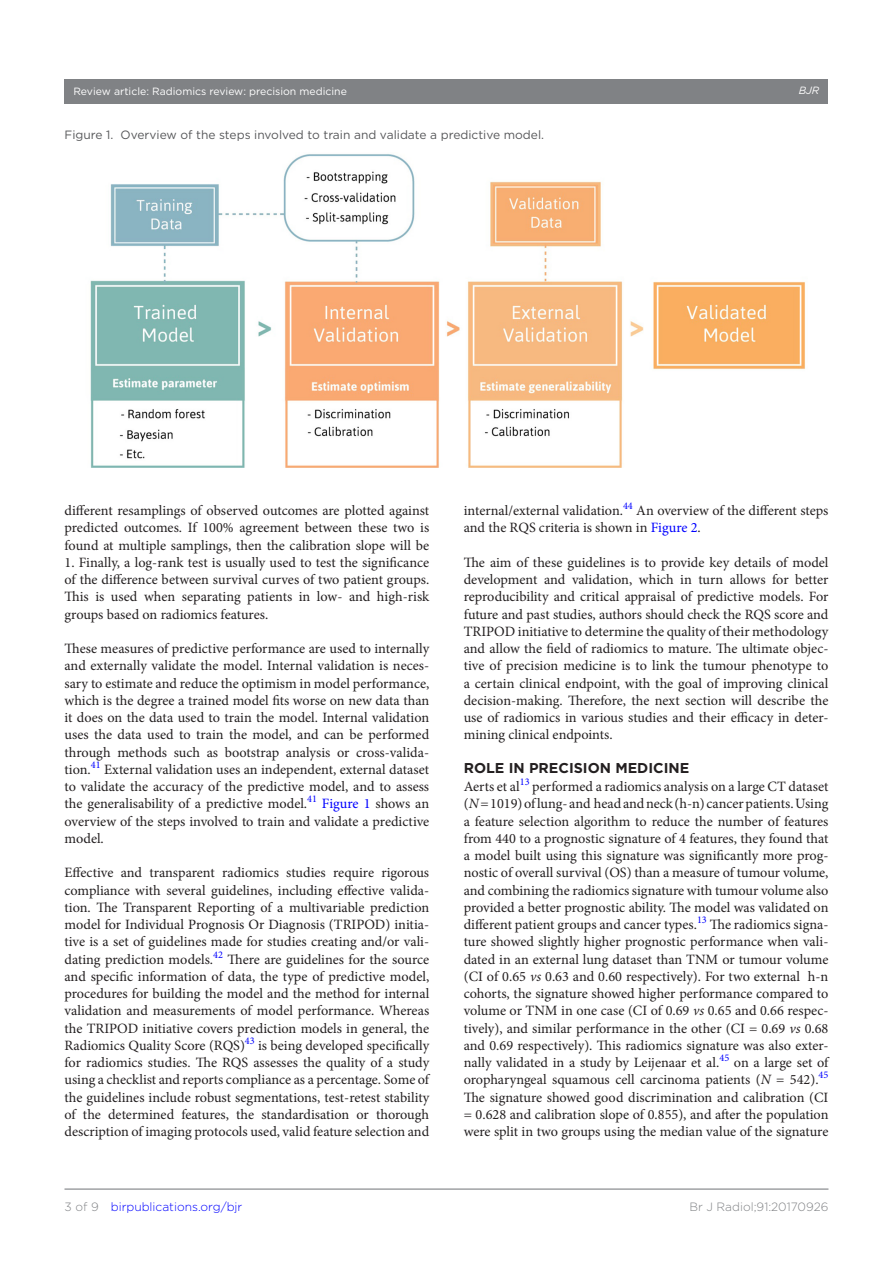
<style>
.page{position:relative;width:893px;height:1263px;background:#fff}
.page>*{position:absolute;margin:0;border:0;box-sizing:border-box;transform-origin:0 0}
.t1{font:14.25px/17.2px "Minion Pro";color:#231f20;text-align:justify}
.t2{font:700 14.25px "Gotham";color:#231f20}
.t3{font:12px "Gotham";color:#57585a}
.t4{font:300 12px "Gotham";color:#00f}
.t5{font:300 12px "Gotham";color:#808285}
.t6{font:10.5px "Gotham";color:#fff}
.t7{font:italic 10.5px "Gotham";color:#fff}
.s1{color:#00f}
.s2{font-style:italic}
.s3{color:#808285}
</style>
<div class="page">
<hr style="left:64px;top:1188px;width:764px;height:2px;background:#808285">
<div style="left:64px;top:79px;width:764px;height:24px;background:#808285"></div>
<img style="left:90px;top:154px;width:715px;height:314px">
<p class="t6" style="left:74px;top:85px;width:275px">Review article: Radiomics review: precision medicine</p>
<p class="t7" style="left:799px;top:85px;width:22px">BJR</p>
<p class="t3" style="left:64px;top:127px;width:481px">Figure 1. Overview of the steps involved to train and validate a predictive model.</p>
<p class="t1" style="left:64px;top:502px;width:366px">different resamplings of observed outcomes are plotted against predicted outcomes. If 100% agreement between these two is found at multiple samplings, then the calibration slope will be</p>
<p class="t1" style="left:64px;top:554px;width:366px">1. Finally, a log-rank test is usually used to test the significance of the difference between survival curves of two patient groups.<br>This is used when separating patients in low- and high-risk groups based on radiomics features.</p>
<p class="t1" style="left:64px;top:640px;width:366px">These measures of predictive performance are used to internally and externally validate the model. Internal validation is neces&shy;sary to estimate and reduce the optimism in model performance, which is the degree a trained model fits worse on new data than it does on the data used to train the model. Internal validation uses the data used to train the model, and can be performed through methods such as bootstrap analysis or cross-valida&shy;tion.<sup>41</sup> External validation uses an independent, external dataset to validate the accuracy of the predictive model, and to assess the generalisability of a predictive model.<sup>41</sup> <span class="s1">Figure 1</span> shows an overview of the steps involved to train and validate a predictive model.</p>
<p class="t1" style="left:64px;top:864px;width:366px">Effective and transparent radiomics studies require rigorous compliance with several guidelines, including effective valida&shy;tion. The Transparent Reporting of a multivariable prediction model for Individual Prognosis Or Diagnosis (TRIPOD) initia&shy;tive is a set of guidelines made for studies creating and/or vali&shy;dating prediction models.<sup>42</sup> There are guidelines for the source and specific information of data, the type of predictive model, procedures for building the model and the method for internal validation and measurements of model performance. Whereas the TRIPOD initiative covers prediction models in general, the Radiomics Quality Score (RQS)<sup>43</sup> is being developed specifically for radiomics studies. The RQS assesses the quality of a study using a checklist and reports compliance as a percentage. Some of the guidelines include robust segmentations, test-retest stability of the determined features, the standardisation or thorough description of imaging protocols used, valid feature selection and</p>
<p class="t1" style="left:464px;top:502px;width:366px">internal/external validation.<sup>44</sup> An overview of the different steps and the RQS criteria is shown in <span class="s1">Figure 2</span>.</p>
<p class="t1" style="left:464px;top:554px;width:366px">The aim of these guidelines is to provide key details of model development and validation, which in turn allows for better reproducibility and critical appraisal of predictive models. For future and past studies, authors should check the RQS score and TRIPOD initiative to determine the quality of their methodology and allow the field of radiomics to mature. The ultimate objec&shy;tive of precision medicine is to link the tumour phenotype to a certain clinical endpoint, with the goal of improving clinical decision-making. Therefore, the next section will describe the use of radiomics in various studies and their efficacy in deter&shy;mining clinical endpoints.</p>
<p class="t2" style="left:464px;top:759px;width:227px">ROLE IN PRECISION MEDICINE</p>
<p class="t1" style="left:464px;top:778px;width:366px">Aerts et al<sup>13</sup> performed a radiomics analysis on a large CT dataset (<span class="s2">N</span> = 1019) of lung- and head and neck (h-n) cancer patients. Using a feature selection algorithm to reduce the number of features from 440 to a prognostic signature of 4 features, they found that a model built using this signature was significantly more prog&shy;nostic of overall survival (OS) than a measure of tumour volume, and combining the radiomics signature with tumour volume also provided a better prognostic ability. The model was validated on different patient groups and cancer types.<sup>13</sup> The radiomics signa&shy;ture showed slightly higher prognostic performance when vali&shy;dated in an external lung dataset than TNM or tumour volume (CI of 0.65 <span class="s2">vs</span> 0.63 and 0.60 respectively). For two external h-n cohorts, the signature showed higher performance compared to volume or TNM in one case (CI of 0.69 <span class="s2">vs</span> 0.65 and 0.66 respec&shy;tively), and similar performance in the other (CI = 0.69 <span class="s2">vs</span> 0.68 and 0.69 respectively). This radiomics signature was also exter&shy;nally validated in a study by Leijenaar et al.<sup>45</sup> on a large set of oropharyngeal squamous cell carcinoma patients (<span class="s2">N</span> = 542).<sup>45<br></sup>The signature showed good discrimination and calibration (CI = 0.628 and calibration slope of 0.855), and after the population were split in two groups using the median value of the signature</p>
<p class="t4" style="left:64px;top:1199px;width:179px"><span class="s3">3 of 9</span> birpublications.org/bjr</p>
<p class="t5" style="left:689px;top:1199px;width:141px">Br J Radiol;91:20170926</p>
</div>
